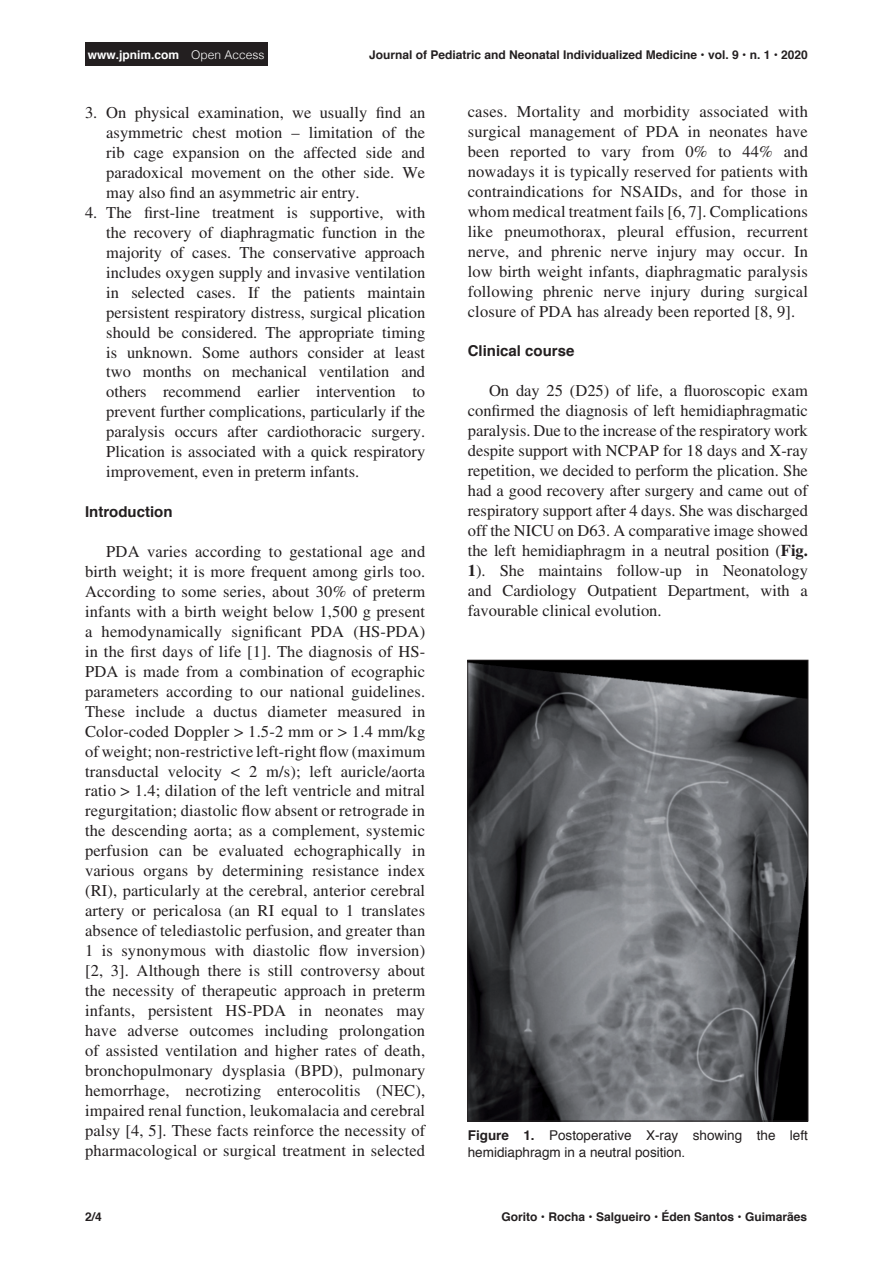
<style>
.page{position:relative;width:893px;height:1263px;background:#fff}
.page>*{position:absolute;margin:0;border:0;box-sizing:border-box;transform-origin:0 0}
.Body1{font:16.5px/20px "Times LT Std";letter-spacing:.01em;color:#231f20;text-align:justify}
.BulletList2_2{font:16.5px/20px "Times LT Std";color:#231f20;text-align:justify}
.Heading2{font:700 15px "Helvetica";color:#231f20}
.t1{font:13.5px/16.2px "Helvetica";color:#231f20}
.Footer_Left{font:700 12px "Helvetica";color:#231f20}
.Heading2-2{font:700 12px "Helvetica";color:#fff}
.Page_Left{font:700 12px "Helvetica";color:#231f20}
.s1{font-weight:300}
.s2{font-weight:700}
</style>
<div class="page">
<div style="left:85px;top:43px;width:182px;height:23px;background:#231f20"></div>
<img style="left:469px;top:662px;width:337px;height:457px">
<div style="left:467px;top:660px;width:341px;height:461px;border:1px solid #231f20"></div>
<p class="Heading2-2" style="left:88px;top:45px;width:178px">www.jpnim.com <span class="s1">Open Access</span></p>
<p class="Footer_Left" style="left:369px;top:45px;width:440px">Journal of Pediatric and Neonatal Individualized Medicine • vol. 9 • n. 1 • 2020</p>
<p class="BulletList2_2" style="left:106px;top:103px;width:320px;text-indent:-21px">3. On physical examination, we usually find an asymmetric chest motion – limitation of the rib cage expansion on the affected side and paradoxical movement on the other side. We may also find an asymmetric air entry.</p>
<p class="BulletList2_2" style="left:106px;top:202px;width:320px;text-indent:-21px">4. The first-line treatment is supportive, with the recovery of diaphragmatic function in the majority of cases. The conservative approach includes oxygen supply and invasive ventilation in selected cases. If the patients maintain persistent respiratory distress, surgical plication should be considered. The appropriate timing is unknown. Some authors consider at least two months on mechanical ventilation and others recommend earlier intervention to prevent further complications, particularly if the paralysis occurs after cardiothoracic surgery.<br>Plication is associated with a quick respiratory improvement, even in preterm infants.</p>
<p class="Heading2" style="left:85px;top:500px;width:89px">Introduction</p>
<p class="Body1" style="left:85px;top:541px;width:342px;text-indent:21px">PDA varies according to gestational age and birth weight; it is more frequent among girls too.<br>According to some series, about 30% of preterm infants with a birth weight below 1,500 g present a hemodynamically significant PDA (HS-PDA) in the first days of life [1]. The diagnosis of HS-PDA is made from a combination of ecographic parameters according to our national guidelines.<br>These include a ductus diameter measured in Color-coded Doppler &gt; 1.5-2 mm or &gt; 1.4 mm/kg of weight; non-restrictive left-right flow (maximum transductal velocity &lt; 2 m/s); left auricle/aorta ratio &gt; 1.4; dilation of the left ventricle and mitral regurgitation; diastolic flow absent or retrograde in the descending aorta; as a complement, systemic perfusion can be evaluated echographically in various organs by determining resistance index (RI), particularly at the cerebral, anterior cerebral artery or pericalosa (an RI equal to 1 translates absence of telediastolic perfusion, and greater than 1 is synonymous with diastolic flow inversion) [2, 3]. Although there is still controversy about the necessity of therapeutic approach in preterm infants, persistent HS-PDA in neonates may have adverse outcomes including prolongation of assisted ventilation and higher rates of death, bronchopulmonary dysplasia (BPD), pulmonary hemorrhage, necrotizing enterocolitis (NEC), impaired renal function, leukomalacia and cerebral palsy [4, 5]. These facts reinforce the necessity of pharmacological or surgical treatment in selected</p>
<p class="Body1" style="left:468px;top:101px;width:342px">cases. Mortality and morbidity associated with surgical management of PDA in neonates have been reported to vary from 0% to 44% and nowadays it is typically reserved for patients with contraindications for NSAIDs, and for those in whom medical treatment fails [6, 7]. Complications like pneumothorax, pleural effusion, recurrent nerve, and phrenic nerve injury may occur. In low birth weight infants, diaphragmatic paralysis following phrenic nerve injury during surgical closure of PDA has already been reported [8, 9].</p>
<p class="Heading2" style="left:468px;top:339px;width:108px">Clinical course</p>
<p class="Body1" style="left:468px;top:381px;width:342px;text-indent:21px">On day 25 (D25) of life, a fluoroscopic exam confirmed the diagnosis of left hemidiaphragmatic paralysis. Due to the increase of the respiratory work despite support with NCPAP for 18 days and X-ray repetition, we decided to perform the plication. She had a good recovery after surgery and came out of respiratory support after 4 days. She was discharged off the NICU on D63. A comparative image showed the left hemidiaphragm in a neutral position (<span class="s2">Fig.<br>1</span>). She maintains follow-up in Neonatology and Cardiology Outpatient Department, with a favourable clinical evolution.</p>
<p class="t1" style="left:468px;top:1128px;width:342px"><span class="s2">Figure 1.</span> Postoperative X-ray showing the left hemidiaphragm in a neutral position.</p>
<p class="Page_Left" style="left:85px;top:1207px;width:18px">2/4</p>
<p class="Footer_Left" style="left:502px;top:1207px;width:307px">Gorito • Rocha • Salgueiro • Éden Santos • Guimarães</p>
</div>
